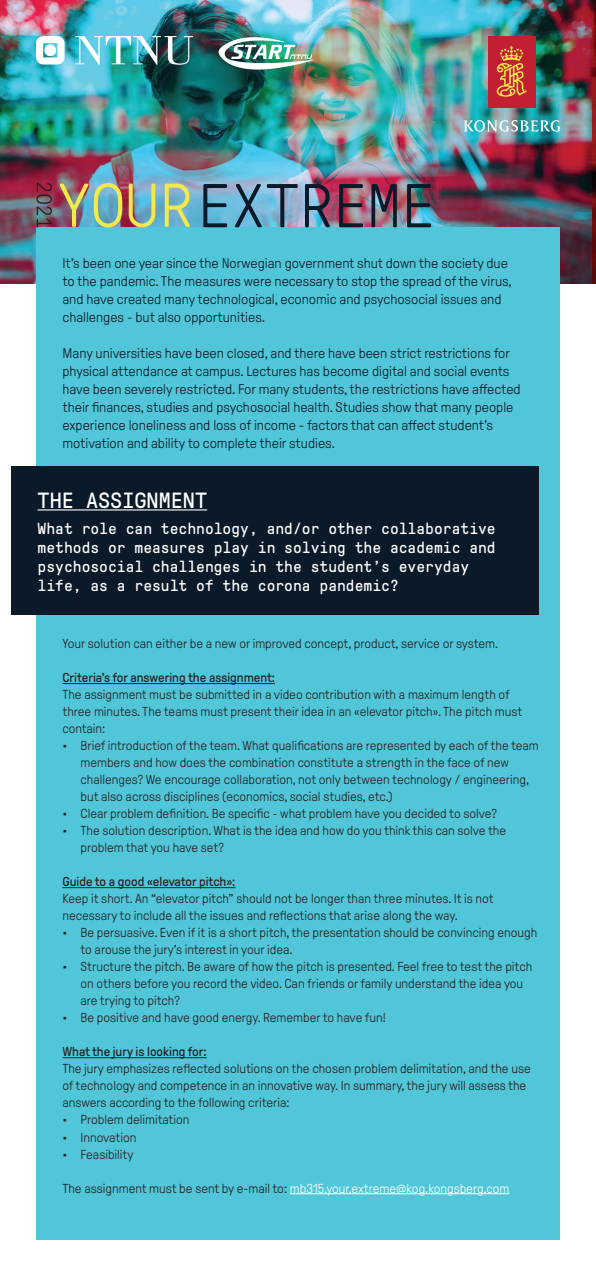
<style>
.page{position:relative;width:596px;height:1276px;background:#fff}
.page>*{position:absolute;margin:0;border:0;box-sizing:border-box;transform-origin:0 0}
.t1{font:22px "GT Pressura Mono";color:#fff}
.t2{font:16px/19.2px "GT Pressura Mono";color:#fff}
.t3{font:300 14px/18px "GT Pressura";color:#0a1a29}
.t4{font:300 13px/17px "GT Pressura";color:#231f20}
.t5{font:13px "GT Pressura";color:#231f20}
.t6{font:300 13px "GT Pressura";color:#fff}
.s1{color:#231f20}
</style>
<div class="page">
<img style="left:0;top:0;width:595px;height:283px">
<div style="left:487px;top:36px;width:48px;height:72px;background:#c31f32"></div>
<svg style="left:496px;top:46px;width:30px;height:51px"></svg>
<svg style="left:463px;top:120px;width:96px;height:12px"></svg>
<img style="left:36px;top:36px;width:160px;height:32px">
<img style="left:218px;top:36px;width:95px;height:34px">
<div style="left:36px;top:227px;width:523px;height:1013px;background:#51c6d8"></div>
<img style="left:203px;top:184px;width:227px;height:43px">
<img style="left:60px;top:183px;width:129px;height:44px">
<svg style="left:36px;top:183px;width:16px;height:44px"></svg>
<div style="left:11px;top:466px;width:528px;height:149px;background:#0a1a29"></div>
<hr style="left:38px;top:509px;width:169px;height:1px;background:#fff">
<hr style="left:62px;top:683px;width:213px;height:1px;background:#231f20">
<hr style="left:62px;top:887px;width:173px;height:1px;background:#231f20">
<hr style="left:62px;top:1057px;width:144px;height:1px;background:#231f20">
<hr style="left:289px;top:1193px;width:220px;height:1px;background:#fff">
<p class="t3" style="left:62px;top:254px;width:450px">It’s been one year since the Norwegian government shut down the society due to the pandemic. The measures were necessary to stop the spread of the virus, and have created many technological, economic and psychosocial issues and challenges - but also opportunities.</p>
<p class="t3" style="left:62px;top:344px;width:459px">Many universities have been closed, and there have been strict restrictions for physical attendance at campus. Lectures has become digital and social events have been severely restricted. For many students, the restrictions have affected their finances, studies and psychosocial health. Studies show that many people experience loneliness and loss of income - factors that can affect student’s motivation and ability to complete their studies.</p>
<h1 class="t1" style="left:38px;top:488px;width:171px">THE ASSIGNMENT</h1>
<p class="t2" style="left:38px;top:519px;width:459px">What role can technology, and/or other collaborative methods or measures play in solving the academic and psychosocial challenges in the student’s everyday life, as a result of the corona pandemic?</p>
<p class="t4" style="left:62px;top:635px;width:437px">Your solution can either be a new or improved concept, product, service or system.</p>
<p class="t5" style="left:62px;top:671px;width:214px">Criteria’s for answering the assignment:</p>
<p class="t4" style="left:62px;top:686px;width:461px">The assignment must be submitted in a video contribution with a maximum length of three minutes. The teams must present their idea in an «elevator pitch». The pitch must contain:</p>
<p class="t4" style="left:80px;top:737px;width:459px;text-indent:-18px">• Brief introduction of the team. What qualifications are represented by each of the team members and how does the combination constitute a strength in the face of new challenges? We encourage collaboration, not only between technology / engineering, but also across disciplines (economics, social studies, etc.)</p>
<p class="t4" style="left:62px;top:805px;width:435px">• Clear problem definition. Be specific - what problem have you decided to solve?</p>
<p class="t4" style="left:80px;top:822px;width:427px;text-indent:-18px">• The solution description. What is the idea and how do you think this can solve the problem that you have set?</p>
<p class="t5" style="left:62px;top:875px;width:174px">Guide to a good «elevator pitch»:</p>
<p class="t4" style="left:62px;top:890px;width:432px">Keep it short. An “elevator pitch” should not be longer than three minutes. It is not necessary to include all the issues and reflections that arise along the way.</p>
<p class="t4" style="left:80px;top:924px;width:458px;text-indent:-18px">• Be persuasive. Even if it is a short pitch, the presentation should be convincing enough to arouse the jury’s interest in your idea.</p>
<p class="t4" style="left:80px;top:958px;width:453px;text-indent:-18px">• Structure the pitch. Be aware of how the pitch is presented. Feel free to test the pitch on others before you record the video. Can friends or family understand the idea you are trying to pitch?</p>
<p class="t4" style="left:62px;top:1009px;width:325px">• Be positive and have good energy. Remember to have fun!</p>
<p class="t5" style="left:62px;top:1045px;width:146px">What the jury is looking for:</p>
<p class="t4" style="left:62px;top:1060px;width:469px">The jury emphasizes reflected solutions on the chosen problem delimitation, and the use of technology and competence in an innovative way. In summary, the jury will assess the answers according to the following criteria:</p>
<p class="t4" style="left:62px;top:1111px;width:128px">• Problem delimitation</p>
<p class="t4" style="left:62px;top:1128px;width:75px">• Innovation</p>
<p class="t4" style="left:62px;top:1145px;width:73px">• Feasibility</p>
<p class="t6" style="left:62px;top:1181px;width:448px"><span class="s1">The assignment must be sent by e-mail to:</span> mb315.your.extreme@kog.kongsberg.com</p>
</div>
